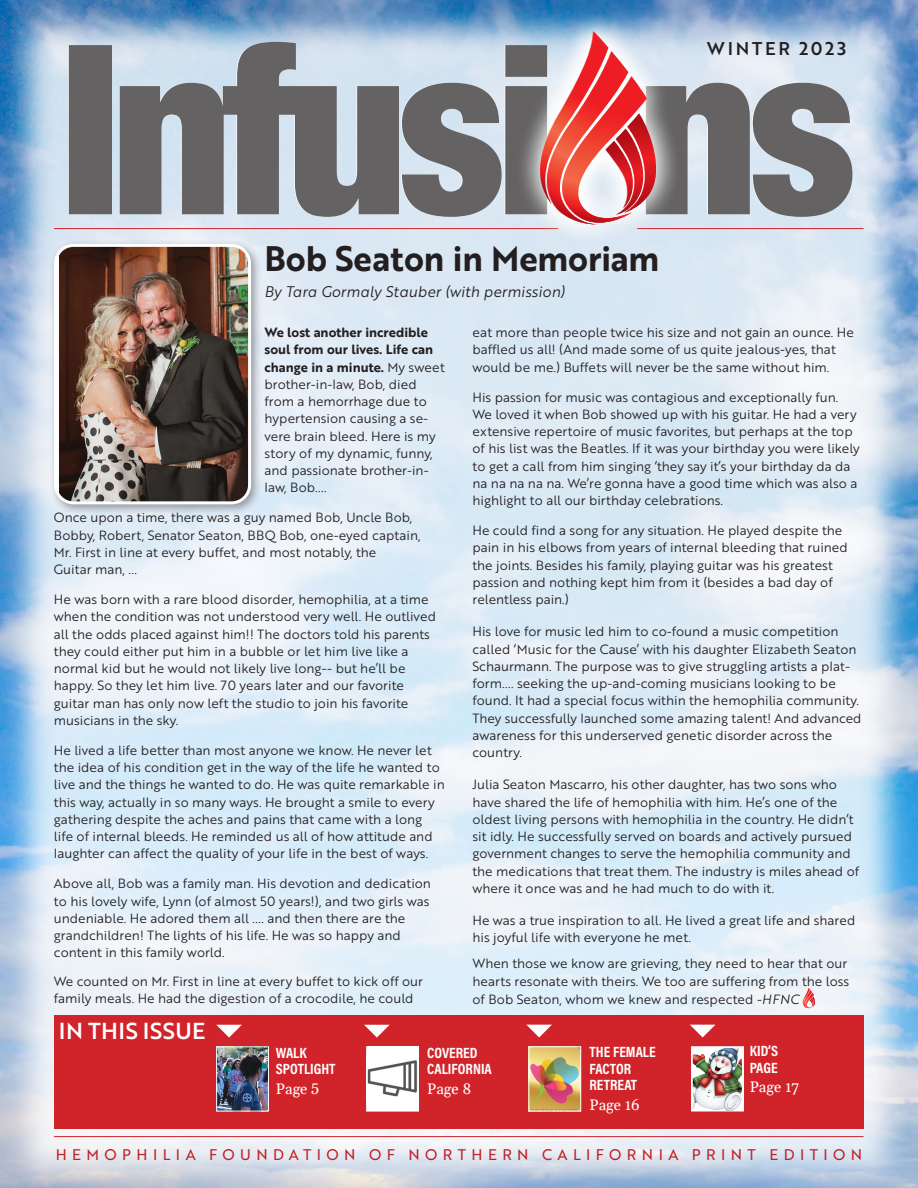
<style>
.page{position:relative;width:918px;height:1188px;background:#fff}
.page>*{position:absolute;margin:0;border:0;box-sizing:border-box;transform-origin:0 0}
.Heading_1{font:34.5px "Brother 1816 Bold";letter-spacing:-.005em;color:#231f20}
.t1{font:22.5px "Brother 1816 Medium";letter-spacing:.02em;color:#fff}
.t2{font:18px "Brother 1816 Medium";letter-spacing:.155em;color:#231f20}
.t3{font:15px "Acumin Variable Concept";color:#fff}
.t4{font:15px "Brother 1816 Regular";letter-spacing:.36em;color:#c12025}
.Heading_1-2{font:15px "Brother 1816 Book Italic";letter-spacing:.01em;color:#231f20}
.Heading_1-3{font:15px "Gelasio";color:#fff}
.Heading_1-4{font:13.05px/17.2px "Brother 1816 Book";color:#231f20}
.s1{font-family:"Brother 1816 Bold"}
.s2{font-family:"Brother 1816 Book Italic"}
</style>
<div class="page">
<img style="left:0;top:0;width:918px;height:1188px">
<hr style="left:637px;top:228px;width:227px;height:1px;background:#d1232a">
<hr style="left:54px;top:228px;width:504px;height:1px;background:#d1232a">
<hr style="left:54px;top:1136px;width:810px;height:1px;background:#d1232a">
<div style="left:54px;top:1015px;width:810px;height:114px;background:#d1232a"></div>
<img style="left:218px;top:1048px;width:49px;height:61px">
<div style="left:216px;top:1046px;width:53px;height:65px;border:1px solid #fff"></div>
<svg style="left:216px;top:1025px;width:26px;height:13px"></svg>
<svg style="left:526px;top:1025px;width:26px;height:12px"></svg>
<img style="left:531px;top:1048px;width:48px;height:61px">
<div style="left:529px;top:1046px;width:52px;height:65px;border:1px solid #fff"></div>
<svg style="left:364px;top:1025px;width:26px;height:13px"></svg>
<div style="left:367px;top:1047px;width:51px;height:64px;background:#fff"></div>
<img style="left:368px;top:1060px;width:49px;height:37px">
<div style="left:366px;top:1046px;width:53px;height:65px;border:1px solid #fff"></div>
<svg style="left:691px;top:1046px;width:53px;height:65px"></svg>
<svg style="left:690px;top:1025px;width:25px;height:12px"></svg>
<svg style="left:69px;top:42px;width:448px;height:175px;background:#8e9296"></svg>
<svg style="left:517px;top:11px;width:163px;height:236px;background:#96aec3"></svg>
<svg style="left:529px;top:31px;width:323px;height:194px;background:#b59b9f"></svg>
<div style="left:49px;top:239px;width:213px;height:277px;background:#231f20;opacity:.4"></div>
<img style="left:59px;top:245px;width:191px;height:258px">
<div style="left:54px;top:244px;width:197px;height:260px;border:3px solid #fff;border-radius:18px"></div>
<svg style="left:802px;top:988px;width:14px;height:20px"></svg>
<img style="left:693px;top:1048px;width:49px;height:63px">
<p class="t2" style="left:707px;top:35px;width:141px">WINTER 2023</p>
<p class="Heading_1" style="left:265px;top:232px;width:396px">Bob Seaton in Memoriam</p>
<p class="Heading_1-2" style="left:265px;top:281px;width:302px">By Tara Gormaly Stauber (with permission)</p>
<p class="Heading_1-4" style="left:265px;top:323px;width:182px"><span class="s1">We lost another incredible soul from our lives. Life can change in a minute.</span> My sweet brother-in-law, Bob, died from a hemorrhage due to hypertension causing a se&shy;vere brain bleed. Here is my story of my dynamic, funny, and passionate brother-in&shy;law, Bob....</p>
<p class="Heading_1-4" style="left:54px;top:509px;width:368px">Once upon a time, there was a guy named Bob, Uncle Bob, Bobby, Robert, Senator Seaton, BBQ Bob, one-eyed captain, Mr. First in line at every buffet, and most notably, the<br>Guitar man, ...</p>
<p class="Heading_1-4" style="left:54px;top:590px;width:384px">He was born with a rare blood disorder, hemophilia, at a time when the condition was not understood very well. He outlived all the odds placed against him!! The doctors told his parents they could either put him in a bubble or let him live like a normal kid but he would not likely live long-- but he’ll be happy. So they let him live. 70 years later and our favorite guitar man has only now left the studio to join his favorite musicians in the sky.</p>
<p class="Heading_1-4" style="left:54px;top:741px;width:392px">He lived a life better than most anyone we know. He never let the idea of his condition get in the way of the life he wanted to live and the things he wanted to do. He was quite remarkable in this way, actually in so many ways. He brought a smile to every gathering despite the aches and pains that came with a long life of internal bleeds. He reminded us all of how attitude and laughter can affect the quality of your life in the best of ways.</p>
<p class="Heading_1-4" style="left:54px;top:875px;width:379px">Above all, Bob was a family man. His devotion and dedication to his lovely wife, Lynn (of almost 50 years!), and two girls was undeniable. He adored them all .... and then there are the grandchildren! The lights of his life. He was so happy and content in this family world.</p>
<p class="Heading_1-4" style="left:54px;top:972px;width:371px">We counted on Mr. First in line at every buffet to kick off our family meals. He had the digestion of a crocodile, he could</p>
<p class="Heading_1-4" style="left:472px;top:323px;width:383px">eat more than people twice his size and not gain an ounce. He baffled us all! (And made some of us quite jealous-yes, that would be me.) Buffets will never be the same without him.</p>
<p class="Heading_1-4" style="left:472px;top:388px;width:389px">His passion for music was contagious and exceptionally fun.<br>We loved it when Bob showed up with his guitar. He had a very extensive repertoire of music favorites, but perhaps at the top of his list was the Beatles. If it was your birthday you were likely to get a call from him singing ‘they say it’s your birthday da da na na na na na. We’re gonna have a good time which was also a highlight to all our birthday celebrations.</p>
<p class="Heading_1-4" style="left:472px;top:521px;width:377px">He could find a song for any situation. He played despite the pain in his elbows from years of internal bleeding that ruined the joints. Besides his family, playing guitar was his greatest passion and nothing kept him from it (besides a bad day of relentless pain.)</p>
<p class="Heading_1-4" style="left:472px;top:623px;width:391px">His love for music led him to co-found a music competition called ‘Music for the Cause’ with his daughter Elizabeth Seaton Schaurmann. The purpose was to give struggling artists a plat&shy;form.... seeking the up-and-coming musicians looking to be found. It had a special focus within the hemophilia community.<br>They successfully launched some amazing talent! And advanced awareness for this underserved genetic disorder across the country.</p>
<p class="Heading_1-4" style="left:472px;top:776px;width:388px">Julia Seaton Mascarro, his other daughter, has two sons who have shared the life of hemophilia with him. He’s one of the oldest living persons with hemophilia in the country. He didn’t sit idly. He successfully served on boards and actively pursued government changes to serve the hemophilia community and the medications that treat them. The industry is miles ahead of where it once was and he had much to do with it.</p>
<p class="Heading_1-4" style="left:472px;top:911px;width:384px">He was a true inspiration to all. He lived a great life and shared his joyful life with everyone he met.</p>
<p class="Heading_1-4" style="left:472px;top:954px;width:378px;line-height:18px">When those we know are grieving, they need to hear that our hearts resonate with theirs. We too are suffering from the loss of Bob Seaton, whom we knew and respected -<span class="s2">HFNC</span></p>
<p class="t1" style="left:59px;top:1014px;width:148px">IN THIS ISSUE</p>
<p class="t3" style="left:276px;top:1042px;width:32px">WALK</p>
<p class="t3" style="left:276px;top:1058px;width:61px">SPOTLIGHT</p>
<p class="Heading_1-3" style="left:276px;top:1075px;width:45px">Page 5</p>
<p class="t3" style="left:427px;top:1042px;width:52px">COVERED</p>
<p class="t3" style="left:427px;top:1058px;width:66px">CALIFORNIA</p>
<p class="Heading_1-3" style="left:427px;top:1075px;width:46px">Page 8</p>
<p class="t3" style="left:590px;top:1042px;width:68px">THE FEMALE</p>
<p class="t3" style="left:590px;top:1058px;width:43px">FACTOR</p>
<p class="t3" style="left:590px;top:1075px;width:49px">RETREAT</p>
<p class="Heading_1-3" style="left:590px;top:1091px;width:52px">Page 16</p>
<p class="t3" style="left:750px;top:1041px;width:30px">KID’S</p>
<p class="t3" style="left:750px;top:1057px;width:29px">PAGE</p>
<p class="Heading_1-3" style="left:750px;top:1073px;width:51px">Page 17</p>
<p class="t4" style="left:56px;top:1143px;width:808px">HEMOPHILIA FOUNDATION OF NORTHERN CALIFORNIA PRINT EDITION</p>
</div>
